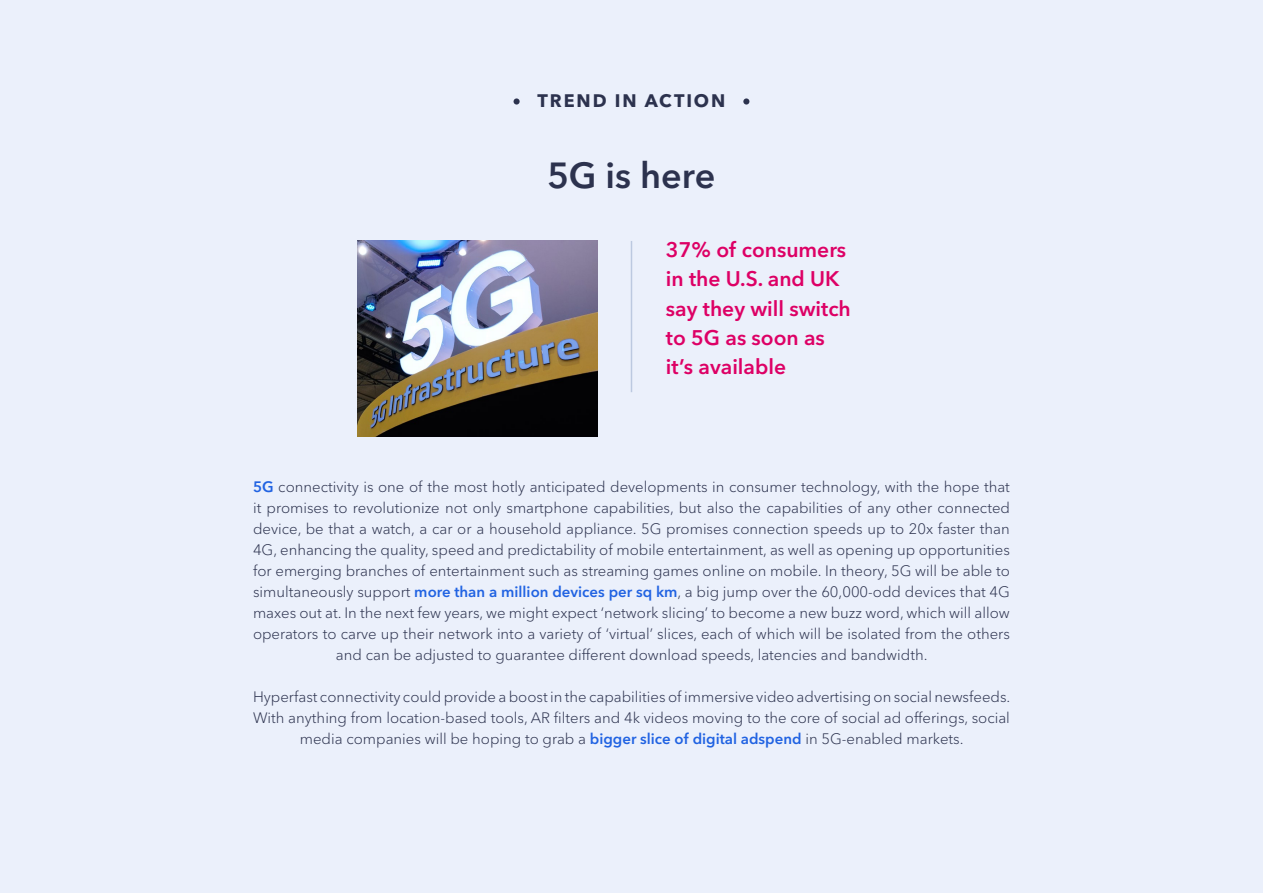
<style>
.page{position:relative;width:1263px;height:893px;background:#ebf0fb}
.page>*{position:absolute;margin:0;border:0;box-sizing:border-box;transform-origin:0 0}
.t1{font:600 36px "Avenir Next LT Pro";color:#2c324e}
.t2{font:600 21px/29.4px "Avenir Next LT Pro";color:#dd0065}
.t3{font:700 18px "Avenir Next LT Pro";letter-spacing:.105em;color:#2c324e}
.t4{font:300 15px/21px "Avenir Next LT Pro";color:#2c324e;text-align:center}
.s1{font-weight:600;color:#2163e2}
</style>
<div class="page">
<div style="left:743px;top:98px;width:6px;height:7px;background:#2c324e;border-radius:50%"></div>
<svg style="left:513px;top:98px;width:7px;height:7px"></svg>
<img style="left:357px;top:241px;width:240px;height:196px">
<hr style="left:631px;top:241px;width:1px;height:151px;background:#bcc9e0">
<p class="t3" style="left:538px;top:90px;width:189px">TREND IN ACTION</p>
<h1 class="t1" style="left:548px;top:154px;width:169px">5G is here</h1>
<h2 class="t2" style="left:666px;top:235px;width:186px">37% of consumers in the U.S. and UK say they will switch to 5G as soon as it’s available</h2>
<p class="t4" style="left:253px;top:476px;width:758px"><span class="s1">5G</span> connectivity is one of the most hotly anticipated developments in consumer technology, with the hope that it promises to revolutionize not only smartphone capabilities, but also the capabilities of any other connected device, be that a watch, a car or a household appliance. 5G promises connection speeds up to 20x faster than 4G, enhancing the quality, speed and predictability of mobile entertainment, as well as opening up opportunities for emerging branches of entertainment such as streaming games online on mobile. In theory, 5G will be able to simultaneously support <span class="s1">more than a million devices per sq km</span>, a big jump over the 60,000-odd devices that 4G maxes out at. In the next few years, we might expect ‘network slicing’ to become a new buzz word, which will allow operators to carve up their network into a variety of ‘virtual’ slices, each of which will be isolated from the others and can be adjusted to guarantee different download speeds, latencies and bandwidth.</p>
<p class="t4" style="left:253px;top:686px;width:759px">Hyperfast connectivity could provide a boost in the capabilities of immersive video advertising on social newsfeeds.<br>With anything from location-based tools, AR filters and 4k videos moving to the core of social ad offerings, social media companies will be hoping to grab a <span class="s1">bigger slice of digital adspend</span> in 5G-enabled markets.</p>
</div>
